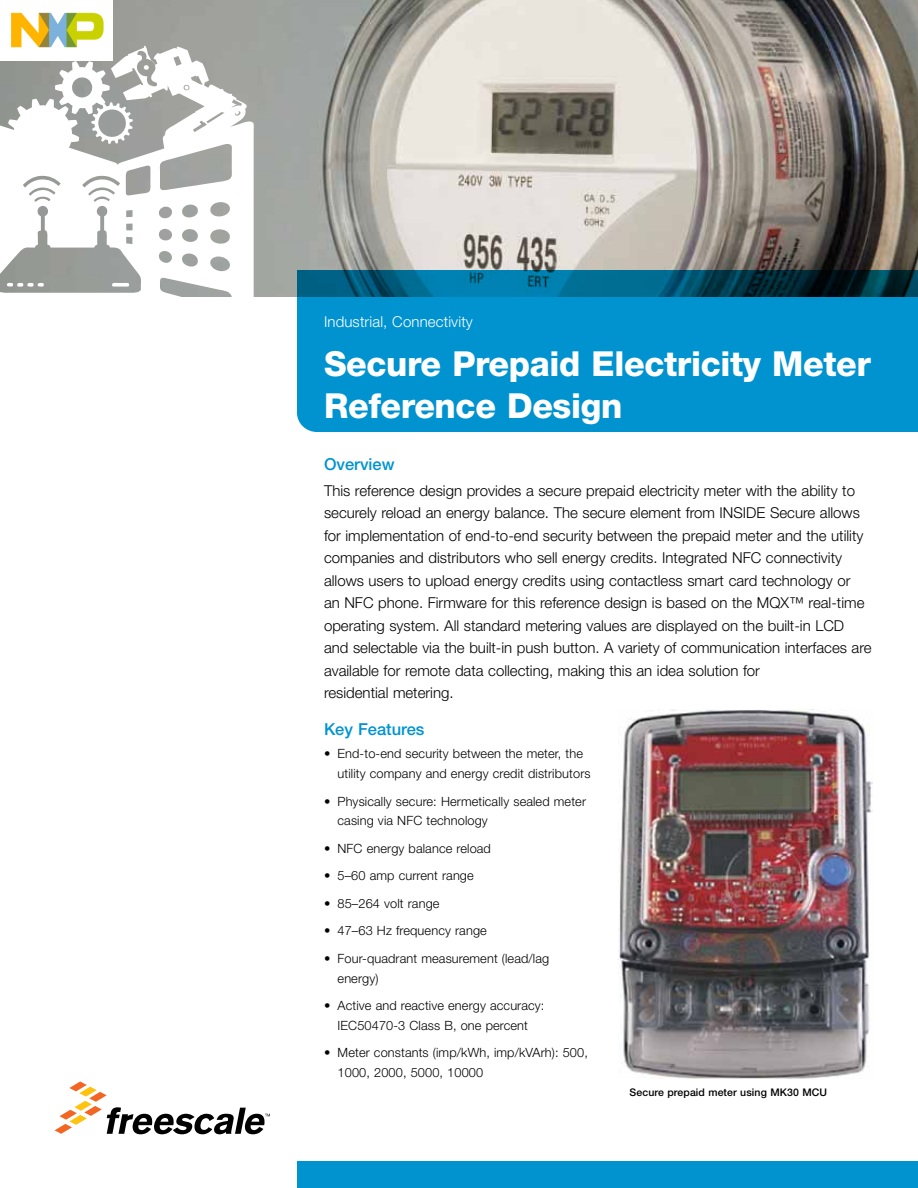
<style>
.page{position:relative;width:918px;height:1188px;background:#fff}
.page>*{position:absolute;margin:0;border:0;box-sizing:border-box;transform-origin:0 0}
.t1{font:800 34.5px/42px "Helvetica Neue LT Pro";letter-spacing:-.01em;color:#fff}
.t2{font:500 16.5px "Helvetica Neue LT Pro";color:#0093d0}
.t3{font:300 15px/22.5px "Helvetica Neue LT Pro";color:#000}
.t4{font:300 15px "Helvetica Neue LT Pro";letter-spacing:.01em;color:#fff}
.t5{font:300 12.75px/19.5px "Helvetica Neue LT Pro";letter-spacing:.01em;color:#000}
.t6{font:500 10.5px "Helvetica Neue LT Pro";letter-spacing:.01em;color:#000}
</style>
<div class="page">
<svg style="left:55px;top:1082px;width:215px;height:52px"></svg>
<div style="left:297px;top:1161px;width:621px;height:27px;background:#0093d0"></div>
<img style="left:113px;top:0;width:805px;height:297px">
<svg style="left:297px;top:270px;width:621px;height:162px;background:#0088c0"></svg>
<img style="left:619px;top:709px;width:253px;height:369px">
<svg style="left:0;top:46px;width:254px;height:251px"></svg>
<svg style="left:55px;top:61px;width:78px;height:83px"></svg>
<svg style="left:143px;top:65px;width:6px;height:5px"></svg>
<svg style="left:184px;top:85px;width:5px;height:5px"></svg>
<svg style="left:6px;top:283px;width:38px;height:4px"></svg>
<svg style="left:112px;top:283px;width:17px;height:4px"></svg>
<img style="left:0;top:12px;width:112px;height:48px">
<p class="t4" style="left:324px;top:312px;width:150px">Industrial, Connectivity</p>
<h1 class="t1" style="left:324px;top:342px;width:548px">Secure Prepaid Electricity Meter<br>Reference Design</h1>
<p class="t2" style="left:324px;top:454px;width:72px">Overview</p>
<p class="t3" style="left:324px;top:479px;width:549px">This reference design provides a secure prepaid electricity meter with the ability to securely reload an energy balance. The secure element from INSIDE Secure allows for implementation of end-to-end security between the prepaid meter and the utility companies and distributors who sell energy credits. Integrated NFC connectivity allows users to upload energy credits using contactless smart card technology or<br>an NFC phone. Firmware for this reference design is based on the MQX™ real-time operating system. All standard metering values are displayed on the built-in LCD and selectable via the built-in push button. A variety of communication interfaces are available for remote data collecting, making this an idea solution for<br>residential metering.</p>
<p class="t2" style="left:324px;top:720px;width:102px">Key Features</p>
<p class="t5" style="left:338px;top:744px;width:255px;text-indent:-14px">• End-to-end security between the meter, the utility company and energy credit distributors</p>
<p class="t5" style="left:338px;top:791px;width:250px;text-indent:-14px">• Physically secure: Hermetically sealed meter casing via NFC technology</p>
<p class="t5" style="left:324px;top:838px;width:168px">• NFC energy balance reload</p>
<p class="t5" style="left:324px;top:866px;width:151px">• 5–60 amp current range</p>
<p class="t5" style="left:324px;top:893px;width:117px">• 85–264 volt range</p>
<p class="t5" style="left:324px;top:921px;width:164px">• 47–63 Hz frequency range</p>
<p class="t5" style="left:338px;top:948px;width:213px;text-indent:-14px">• Four-quadrant measurement (lead/lag energy)</p>
<p class="t5" style="left:324px;top:996px;width:222px;text-align:center">• Active and reactive energy accuracy:<br>IEC50470-3 Class B, one percent</p>
<p class="t5" style="left:338px;top:1043px;width:252px;text-indent:-14px">• Meter constants (imp/kWh, imp/kVArh): 500,<br>1000, 2000, 5000, 10000</p>
<p class="t6" style="left:630px;top:1086px;width:199px">Secure prepaid meter using MK30 MCU</p>
</div>
